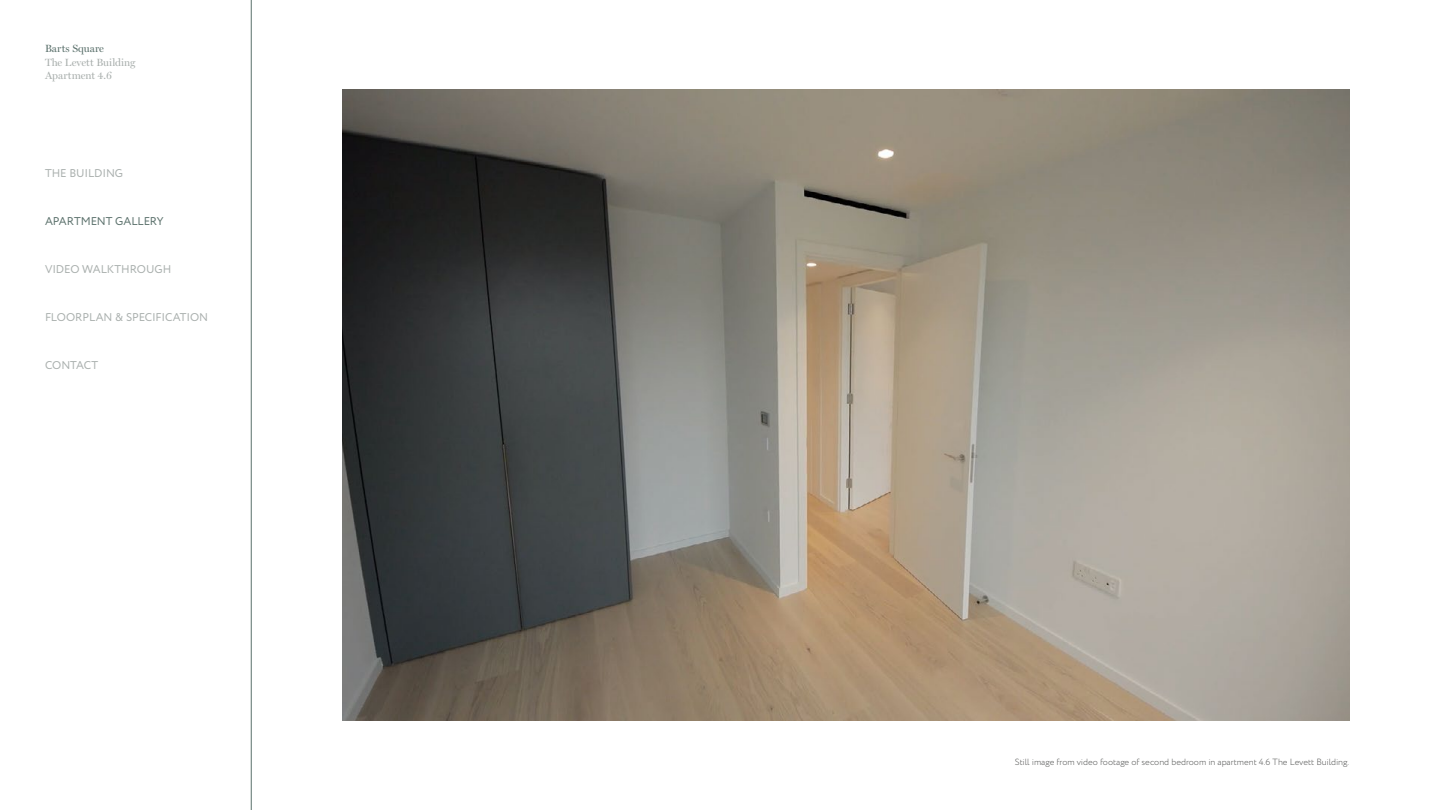
<style>
.page{position:relative;width:1440px;height:810px;background:#fff}
.page>*{position:absolute;margin:0;border:0;box-sizing:border-box;transform-origin:0 0}
.t1{font:11.25px "Circe";letter-spacing:-.01em;color:#a9afad}
.t2{font:11.25px "Circe";color:#5a706b}
.t3{font:10.5px/13.5px "Miller Display";letter-spacing:.005em;color:#a9afad}
.t4{font:10.5px "Miller Display";letter-spacing:.01em;color:#5a706b}
.t5{font:300 9px "Circe";letter-spacing:-.005em;color:#5a5b5a}
</style>
<div class="page">
<img style="left:342px;top:90px;width:1007px;height:630px">
<hr style="left:251px;top:0;width:1px;height:810px;background:#5a706b">
<p class="t4" style="left:45px;top:42px;width:61px">Barts Square</p>
<p class="t3" style="left:45px;top:55px;width:92px">The Levett Building<br>Apartment 4.6</p>
<p class="t1" style="left:45px;top:165px;width:80px">THE BUILDING</p>
<p class="t2" style="left:45px;top:213px;width:120px">APARTMENT GALLERY</p>
<p class="t1" style="left:45px;top:261px;width:128px">VIDEO WALKTHROUGH</p>
<p class="t1" style="left:45px;top:309px;width:165px">FLOORPLAN &amp; SPECIFICATION</p>
<p class="t1" style="left:45px;top:357px;width:55px">CONTACT</p>
<p class="t5" style="left:1015px;top:756px;width:336px">Still image from video footage of second bedroom in apartment 4.6 The Levett Building.</p>
</div>
